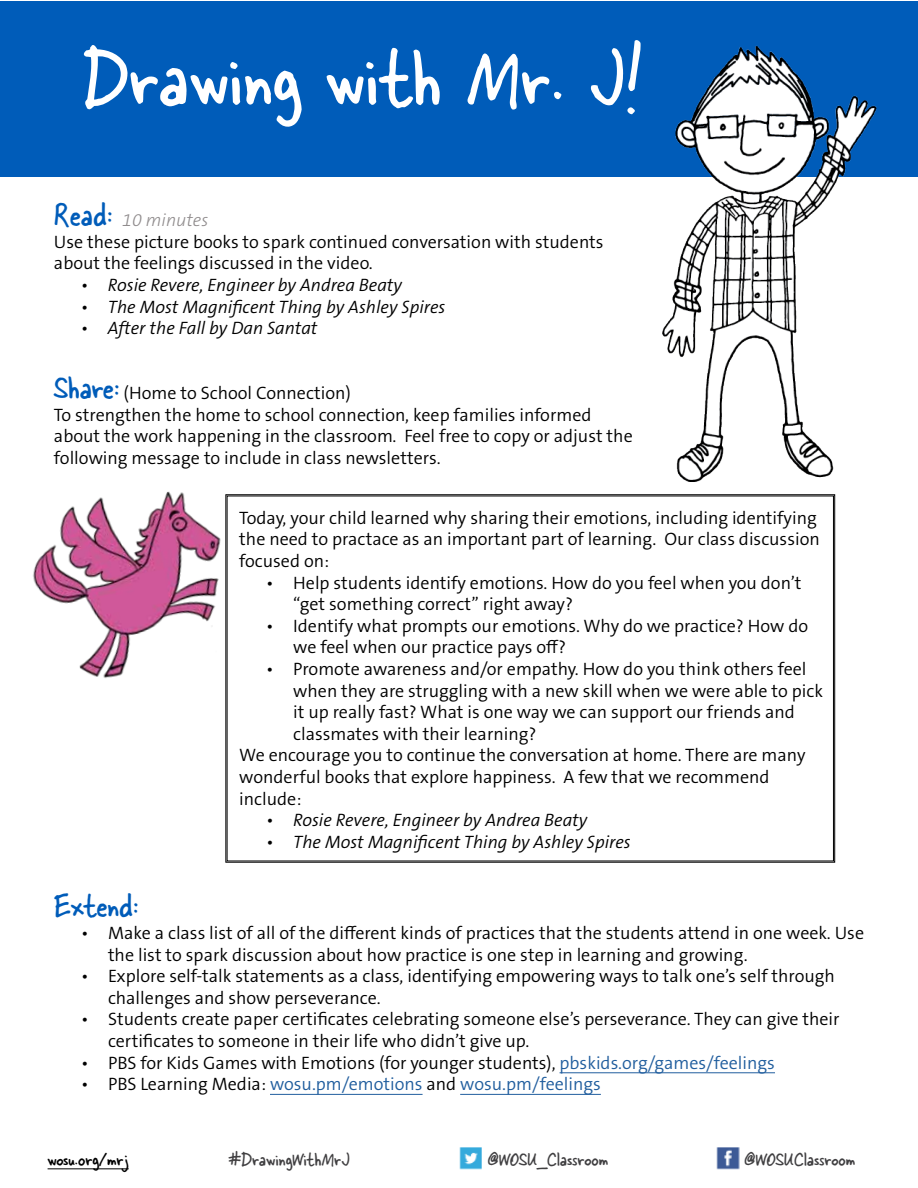
<style>
.page{position:relative;width:918px;height:1188px;background:#fff}
.page>*{position:absolute;margin:0;border:0;box-sizing:border-box;transform-origin:0 0}
.t1{font:90px "Skippy Sharp";color:#fff}
.t2{font:36px "Skippy Sharp";color:#005cb9}
.t3{font:21px "Skippy Sharp";color:#414042}
.t4{font:21px "Skippy Sharp";color:#000}
.t5{font:300 18px/21.6px "The Sans B W4";color:#000}
.t6{font:italic 300 18px "The Sans B W4";color:#000}
.t7{font:300 18px "The Sans B W4";color:#215e9e}
.t8{font:italic 300 18px "The Sans B W3";color:#908c8d}
.s1{font-family:"Skippy Sharp";font-weight:400;font-style:normal;font-size:36px;color:#005cb9}
.s2{font-family:"Skippy Sharp";font-weight:400;font-size:36px;color:#005cb9}
.s3{color:#215e9e}
.s4{color:#000}
</style>
<div class="page">
<hr style="left:48px;top:1169px;width:81px;height:1px;background:#000">
<img style="left:716px;top:1147px;width:24px;height:23px">
<img style="left:459px;top:1147px;width:23px;height:23px">
<div style="left:0;top:1px;width:918px;height:175px;background:#005cb9"></div>
<hr style="left:560px;top:1072px;width:215px;height:1px;background:#215e9e">
<hr style="left:270px;top:1094px;width:153px;height:1px;background:#215e9e">
<hr style="left:460px;top:1094px;width:141px;height:1px;background:#215e9e">
<svg style="left:226px;top:494px;width:609px;height:368px"></svg>
<img style="left:651px;top:46px;width:230px;height:436px">
<img style="left:33px;top:491px;width:215px;height:202px">
<h1 class="t1" style="left:82px;top:13px;width:562px">Drawing with Mr. J!</h1>
<p class="t8" style="left:54px;top:210px;width:156px"><span class="s1">Read:</span> 10 minutes</p>
<p class="t5" style="left:54px;top:231px;width:551px">Use these picture books to spark continued conversation with students about the feelings discussed in the video.</p>
<p class="t6" style="left:81px;top:274px;width:322px">• Rosie Revere, Engineer by Andrea Beaty</p>
<p class="t6" style="left:81px;top:296px;width:366px">• The Most Magnificent Thing by Ashley Spires</p>
<p class="t6" style="left:81px;top:317px;width:238px">• After the Fall by Dan Santat</p>
<p class="t5" style="left:54px;top:382px;width:580px"><span class="s2">Share:</span> (Home to School Connection)<br>To strengthen the home to school connection, keep families informed about the work happening in the classroom. Feel free to copy or adjust the following message to include in class newsletters.</p>
<p class="t5" style="left:239px;top:507px;width:582px">Today, your child learned why sharing their emotions, including identifying the need to practace as an important part of learning. Our class discussion focused on:</p>
<p class="t5" style="left:293px;top:572px;width:510px;text-indent:-27px">• Help students identify emotions. How do you feel when you don’t “get something correct” right away?</p>
<p class="t5" style="left:293px;top:615px;width:516px;text-indent:-27px">• Identify what prompts our emotions. Why do we practice? How do we feel when our practice pays off?</p>
<p class="t5" style="left:266px;top:658px;width:542px">• Promote awareness and/or empathy. How do you think others feel</p>
<p class="t5" style="left:293px;top:680px;width:531px">when they are struggling with a new skill when we were able to pick</p>
<p class="t5" style="left:293px;top:701px;width:503px">it up really fast? What is one way we can support our friends and</p>
<p class="t5" style="left:293px;top:723px;width:245px">classmates with their learning?</p>
<p class="t5" style="left:239px;top:745px;width:568px">We encourage you to continue the conversation at home. There are many</p>
<p class="t5" style="left:239px;top:766px;width:532px">wonderful books that explore happiness. A few that we recommend</p>
<p class="t5" style="left:239px;top:788px;width:64px">include:</p>
<p class="t6" style="left:266px;top:809px;width:322px">• Rosie Revere, Engineer by Andrea Beaty</p>
<p class="t6" style="left:266px;top:831px;width:366px">• The Most Magnificent Thing by Ashley Spires</p>
<h2 class="t2" style="left:54px;top:880px;width:86px">Extend:</h2>
<p class="t5" style="left:108px;top:922px;width:758px;text-indent:-27px">• Make a class list of all of the different kinds of practices that the students attend in one week. Use the list to spark discussion about how practice is one step in learning and growing.</p>
<p class="t5" style="left:108px;top:965px;width:728px;text-indent:-27px">• Explore self-talk statements as a class, identifying empowering ways to talk one’s self through challenges and show perseverance.</p>
<p class="t5" style="left:108px;top:1009px;width:733px;text-indent:-27px">• Students create paper certificates celebrating someone else’s perseverance. They can give their certificates to someone in their life who didn’t give up.</p>
<p class="t5" style="left:81px;top:1052px;width:696px">• PBS for Kids Games with Emotions (for younger students), <span class="s3">pbskids.org/games/feelings</span></p>
<p class="t7" style="left:81px;top:1073px;width:521px"><span class="s4">• PBS Learning Media:</span> wosu.pm/emotions <span class="s4">and</span> wosu.pm/feelings</p>
<p class="t4" style="left:48px;top:1144px;width:83px">wosu.org/mrj</p>
<p class="t3" style="left:228px;top:1144px;width:123px">#DrawingWithMrJ</p>
<p class="t3" style="left:488px;top:1144px;width:122px">@WOSU_Classroom</p>
<p class="t3" style="left:744px;top:1144px;width:113px">@WOSUClassroom</p>
</div>
